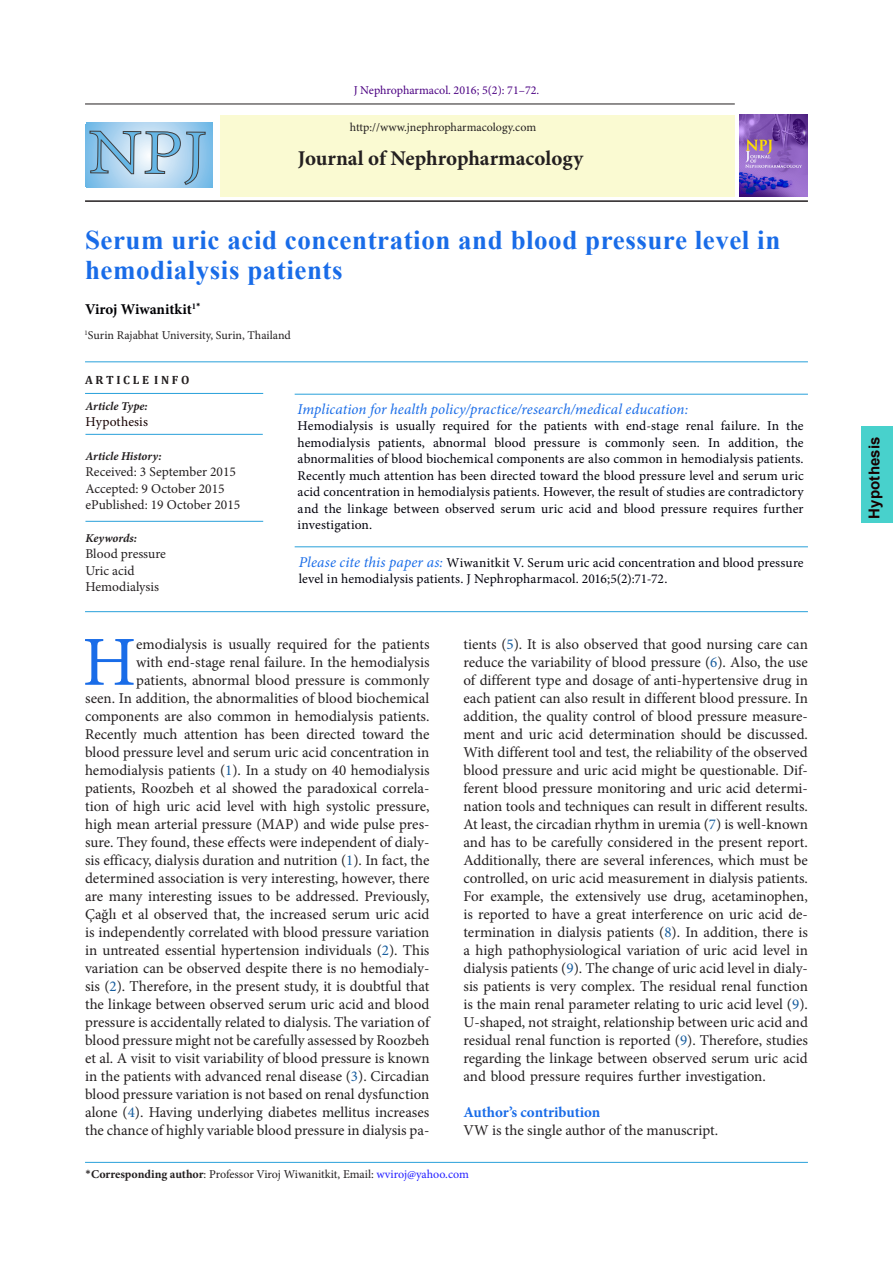
<style>
.page{position:relative;width:893px;height:1263px;background:#fff}
.page>*{position:absolute;margin:0;border:0;box-sizing:border-box;transform-origin:0 0}
.t1{font:70.35px "Minion Pro";color:#196ce8}
.t2{font:700 27px/30px "Times New Roman";letter-spacing:.02em;color:#196ce8}
.t3{font:700 21px "Minion Pro";color:#231f20}
.t4{font:15px/18px "Minion Pro";color:#231f20;text-align:right}
.abstract{font:italic 15px "Minion Pro";letter-spacing:.005em;color:#196ce8}
.t5{font:700 15px "Minion Pro";letter-spacing:-.005em;color:#196ce8}
.t6{font:700 15px "Minion Pro";letter-spacing:-.005em;color:#000004}
.t7{font:700 15px "Arial";letter-spacing:.01em;color:#170000}
.abstract-2{font:13.5px/16.5px "Minion Pro";letter-spacing:.005em;color:#00000b;text-align:justify}
.t8{font:13.5px "Minion Pro";color:#231f20}
.t9{font:13.5px "Minion Pro";letter-spacing:.01em;color:#170000}
.t10{font:12px "Minion Pro";letter-spacing:-.005em;color:#231f20}
.t11{font:italic 700 12px "Minion Pro";color:#231f20}
.t12{font:12px "Minion Pro";color:#4b0082}
.t13{font:700 12px "Cambria";color:#231f20}
.s1{font-style:italic;font-size:15px;color:#196ce8}
.s2{color:#175d9e}
.s3{font-family:"Calibri"}
.s4{font-weight:700}
.s5{color:#231fff}
</style>
<div class="page">
<hr style="left:85px;top:104px;width:650px;height:1px;background:#231f20">
<hr style="left:85px;top:200px;width:723px;height:2px;background:#231f20">
<div style="left:220px;top:115px;width:515px;height:81px;background:#fafad2"></div>
<hr style="left:85px;top:1162px;width:723px;height:1px;background:#28a0da">
<img style="left:740px;top:115px;width:68px;height:81px">
<hr style="left:295px;top:394px;width:513px;height:1px;background:#28a0da">
<hr style="left:85px;top:361px;width:723px;height:1px;background:#28a0da">
<hr style="left:85px;top:611px;width:723px;height:1px;background:#28a0da">
<hr style="left:85px;top:393px;width:178px;height:1px;background:#28a0da">
<hr style="left:85px;top:521px;width:178px;height:1px;background:#28a0da">
<hr style="left:85px;top:434px;width:178px;height:1px;background:#28a0da">
<hr style="left:295px;top:546px;width:513px;height:1px;background:#28a0da">
<div style="left:861px;top:426px;width:32px;height:97px;background:#48d1cc"></div>
<svg style="left:85px;top:123px;width:127px;height:65px;background:#92c7eb"></svg>
<svg style="left:90px;top:131px;width:115px;height:54px;background:#a8c7dd"></svg>
<p class="t12" style="left:354px;top:82px;width:187px">J Nephropharmacol. 2016; 5(2): 71–72.</p>
<p class="t10" style="left:350px;top:119px;width:188px">http://www.jnephropharmacology.com</p>
<p class="t3" style="left:298px;top:144px;width:287px">Journal of Nephropharmacology</p>
<p class="t2" style="left:85px;top:224px;width:697px">Serum uric acid concentration and blood pressure level in hemodialysis patients</p>
<p class="t6" style="left:85px;top:299px;width:117px">Viroj Wiwanitkit<sup>1</sup><sup>*</sup></p>
<p class="t10" style="left:85px;top:328px;width:208px"><sup>1</sup>Surin Rajabhat University, Surin, Thailand</p>
<p class="t13" style="left:85px;top:371px;width:106px">A R T I C L E I N F O</p>
<p class="t11" style="left:85px;top:397px;width:64px">Article Type:</p>
<p class="t9" style="left:85px;top:413px;width:64px">Hypothesis</p>
<p class="t11" style="left:85px;top:447px;width:78px">Article History:</p>
<p class="t8" style="left:85px;top:463px;width:152px">Received: 3 September 2015</p>
<p class="t8" style="left:85px;top:479px;width:141px">Accepted: 9 October 2015</p>
<p class="t8" style="left:85px;top:496px;width:156px">ePublished: 19 October 2015</p>
<p class="t11" style="left:85px;top:529px;width:53px">Keywords:</p>
<p class="t8" style="left:85px;top:545px;width:82px">Blood pressure</p>
<p class="t8" style="left:85px;top:561px;width:51px">Uric acid</p>
<p class="t8" style="left:85px;top:578px;width:75px">Hemodialysis</p>
<p class="abstract" style="left:298px;top:399px;width:392px">Implication for health policy/practice/research/medical education:</p>
<p class="abstract-2" style="left:298px;top:418px;width:508px">Hemodialysis is usually required for the patients with end-stage renal failure. In the hemodialysis patients, abnormal blood pressure is commonly seen. In addition, the abnormalities of blood biochemical components are also common in hemodialysis patients.<br>Recently much attention has been directed toward the blood pressure level and serum uric acid concentration in hemodialysis patients. However, the result of studies are contradictory and the linkage between observed serum uric acid and blood pressure requires further investigation.</p>
<p class="abstract-2" style="left:299px;top:554px;width:506px"><span class="s1">Please cite this paper as:</span> Wiwanitkit V. Serum uric acid concentration and blood pressure level in hemodialysis patients. J Nephropharmacol. 2016;5(2):71-72.</p>
<p class="t4" style="left:85px;top:635px;width:346px">emodialysis is usually required for the patients<br>with end-stage renal failure. In the hemodialysis patients, abnormal blood pressure is commonly<br>seen. In addition, the abnormalities of blood biochemical components are also common in hemodialysis patients.<br>Recently much attention has been directed toward the blood pressure level and serum uric acid concentration in hemodialysis patients (<span class="s2">1</span>). In a study on 40 hemodialysis patients, Roozbeh et al showed the paradoxical correla&shy;tion of high uric acid level with high systolic pressure, high mean arterial pressure (MAP) and wide pulse pres&shy;sure. They found, these effects were independent of dialy&shy;sis efficacy, dialysis duration and nutrition (<span class="s2">1</span>). In fact, the determined association is very interesting, however, there are many interesting issues to be addressed. Previously, Çağlı et al observed that, the increased serum uric acid is independently correlated with blood pressure variation in untreated essential hypertension individuals (<span class="s2">2</span>). This variation can be observed despite there is no hemodialy&shy;sis (<span class="s2">2</span>). Therefore, in the present study, it is doubtful that the linkage between observed serum uric acid and blood pressure is accidentally related to dialysis. The variation of blood pressure might not be carefully assessed by Roozbeh et al. A visit to visit variability of blood pressure is known in the patients with advanced renal disease (<span class="s2">3</span>). Circadian blood pressure variation is not based on renal dysfunction alone (<span class="s2">4</span>). Having underlying diabetes mellitus increases the chance of highly variable blood pressure in dialysis pa-</p>
<p class="t4" style="left:463px;top:635px;width:346px;text-align:justify">tients (<span class="s2">5</span>). It is also observed that good nursing care can reduce the variability of blood pressure (<span class="s2">6</span>). Also, the use of different type and dosage of anti-hypertensive drug in each patient can also result in different blood pressure. In addition, the quality control of blood pressure measure&shy;ment and uric acid determination should be discussed.<br>With different tool and test, the reliability of the observed blood pressure and uric acid might be questionable. Dif&shy;ferent blood pressure monitoring and uric acid determi&shy;nation tools and techniques can result in different results.<br>At least, the circadian rhythm in uremia (<span class="s2">7</span>) is well-known and has to be carefully considered in the present report.<br>Additionally, there are several inferences, which must be controlled, on uric acid measurement in dialysis patients.<br>For example, the extensively use drug, acetaminophen, is reported to have a great interference on uric acid de&shy;termination in dialysis patients (<span class="s2">8</span>). In addition, there is a high pathophysiological variation of uric acid level in dialysis patients (<span class="s2">9</span>). The change of uric acid level in dialy&shy;sis patients is very complex. The residual renal function is the main renal parameter relating to uric acid level (<span class="s2">9</span>).<br>U-shaped, not straight, relationship between uric acid and residual renal function is reported (<span class="s2">9</span>). Therefore, studies regarding the linkage between observed serum uric acid and blood pressure requires further investigation.</p>
<p class="t1" style="left:82px;top:615px;width:55px">H</p>
<p class="t5" style="left:463px;top:1101px;width:138px">Author’s contribution</p>
<p class="t4" style="left:463px;top:1121px;width:256px">VW is the single author of the manuscript.</p>
<p class="t10" style="left:85px;top:1166px;width:385px"><span class="s3">*</span><span class="s4">Corresponding author</span>: Professor Viroj Wiwanitkit, Email: <span class="s5">wviroj@yahoo.com</span></p>
<p class="t7" style="left:864px;top:519px;width:84px;rotate:-90deg">Hypothesis</p>
</div>
